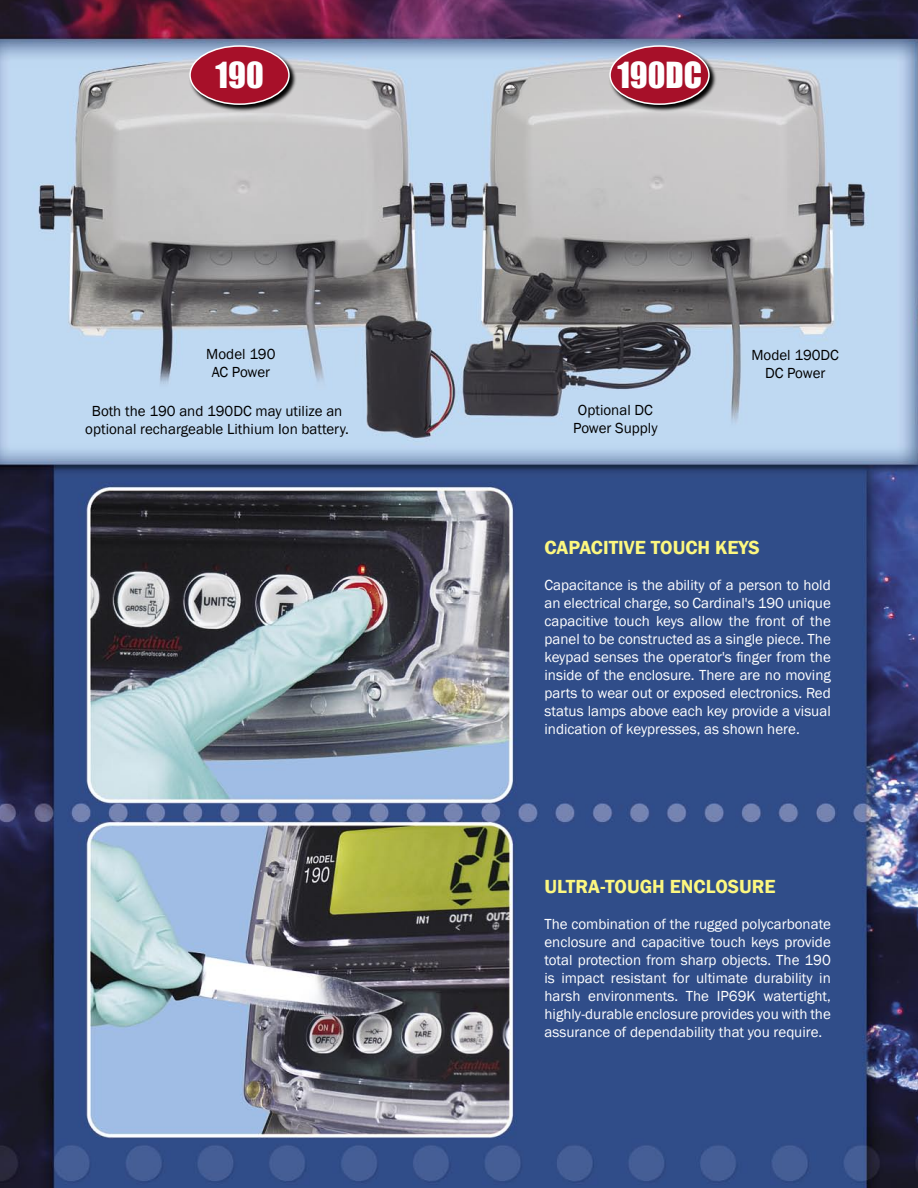
<style>
.page{position:relative;width:918px;height:1188px;background:#fff}
.page>*{position:absolute;margin:0;border:0;box-sizing:border-box;transform-origin:0 0}
.t1{font:33px "Impact";color:#fff}
.t2{font:600 19.5px "Franklin Gothic";color:#fcf77f}
.t3{font:15px/18px "Franklin Gothic";color:#fff;text-align:justify}
.t4{font:15px/18px "Franklin Gothic";color:#000;text-align:center}
</style>
<div class="page">
<img style="left:0;top:0;width:918px;height:1188px">
<svg style="left:189px;top:44px;width:108px;height:68px;background:#9ca3ad"></svg>
<div style="left:190px;top:46px;width:99px;height:58px;background:#a71029;border-radius:50%"></div>
<div style="left:189px;top:45px;width:101px;height:60px;border:2px solid #fff;border-radius:50%"></div>
<svg style="left:609px;top:44px;width:108px;height:68px;background:#9ca3ad"></svg>
<div style="left:610px;top:46px;width:99px;height:58px;background:#a71029;border-radius:50%"></div>
<div style="left:609px;top:45px;width:101px;height:60px;border:2px solid #fff;border-radius:50%"></div>
<p class="t1" style="left:216px;top:49px;width:50px">190</p>
<p class="t1" style="left:617px;top:49px;width:86px">190DC</p>
<p class="t4" style="left:206px;top:346px;width:71px">Model 190</p>
<p class="t4" style="left:212px;top:364px;width:60px">AC Power</p>
<p class="t4" style="left:85px;top:402px;width:265px">Both the 190 and 190DC may utilize an optional rechargeable Lithium Ion battery.</p>
<p class="t4" style="left:578px;top:401px;width:76px">Optional DC</p>
<p class="t4" style="left:573px;top:419px;width:86px">Power Supply</p>
<p class="t4" style="left:751px;top:346px;width:89px">Model 190DC</p>
<p class="t4" style="left:765px;top:364px;width:62px">DC Power</p>
<p class="t2" style="left:544px;top:535px;width:217px">CAPACITIVE TOUCH KEYS</p>
<p class="t3" style="left:544px;top:576px;width:288px">Capacitance is the ability of a person to hold an electrical charge, so Cardinal's 190 unique capacitive touch keys allow the front of the panel to be constructed as a single piece. The keypad senses the operator's finger from the inside of the enclosure. There are no moving parts to wear out or exposed electronics. Red status lamps above each key provide a visual indication of keypresses, as shown here.</p>
<p class="t2" style="left:544px;top:874px;width:233px">ULTRA-TOUGH ENCLOSURE</p>
<p class="t3" style="left:544px;top:915px;width:288px">The combination of the rugged polycarbonate enclosure and capacitive touch keys provide total protection from sharp objects. The 190 is impact resistant for ultimate durability in harsh environments. The IP69K watertight, highly-durable enclosure provides you with the assurance of dependability that you require.</p>
</div>
